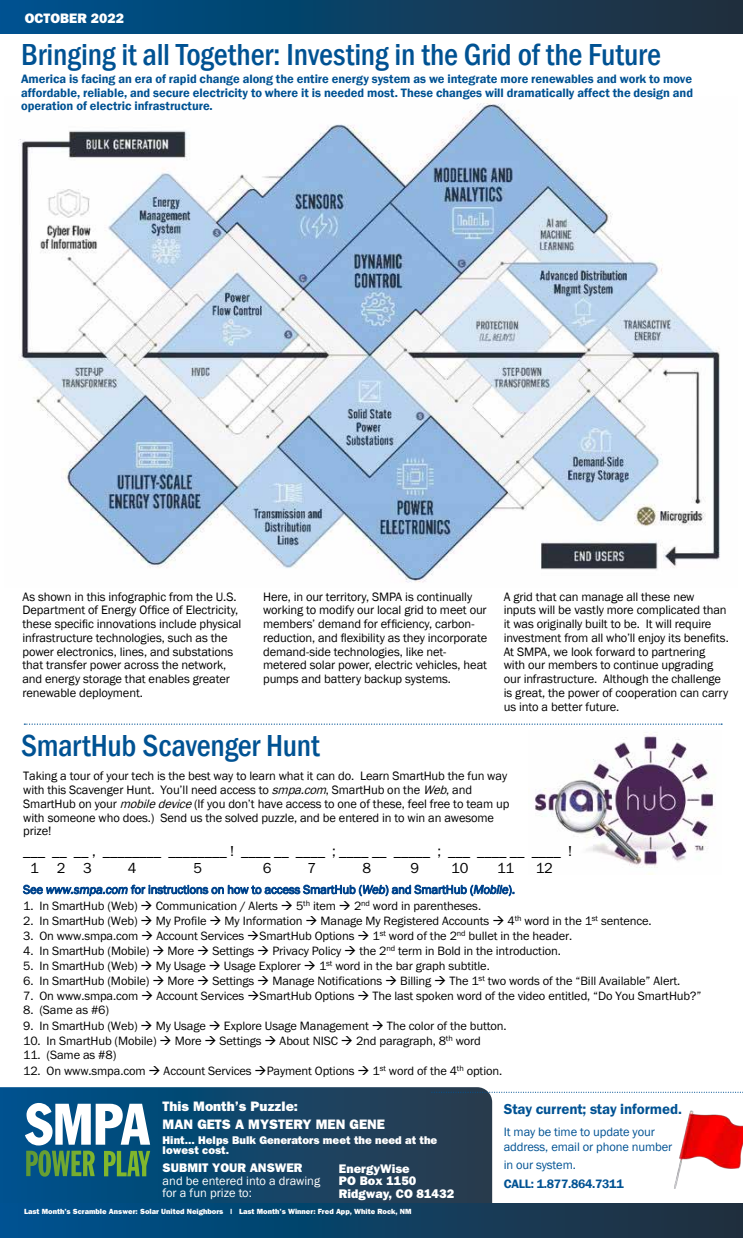
<style>
.page{position:relative;width:743px;height:1238px;background:#fff}
.page>*{position:absolute;margin:0;border:0;box-sizing:border-box;transform-origin:0 0}
.t1{font:500 condensed 31.25px "Franklin Gothic";letter-spacing:-.005em;color:#005293}
.t2{font:15px/16.5px "Franklin Gothic URW Boo";color:#000}
.t3{font:15px "Franklin Gothic URW Dem";letter-spacing:-.01em;color:#005293}
.t4{font:800 13.75px/18.1px "Franklin Gothic";color:#fff}
.t5{font:12.5px/13.8px "Franklin Gothic";letter-spacing:-.01em;color:#000}
.t6{font:12.5px "Franklin Gothic URW Boo";letter-spacing:-.01em;color:#000}
.t7{font:600 12.5px/13.8px "Franklin Gothic";letter-spacing:-.005em;color:#005293;text-align:justify}
.t8{font:12.5px "Franklin Gothic URW Boo";letter-spacing:-.01em;color:#00448d}
.t9{font:12.5px/15px "Franklin Gothic";letter-spacing:-.01em;color:#005293}
.t10{font:800 12.5px/12.5px "Franklin Gothic";color:#fff}
.t11{font:12.5px/12.5px "Franklin Gothic";color:#fff}
.t12{font:800 11.25px/10px "Franklin Gothic";color:#fff}
.t13{font:800 7.5px "Franklin Gothic";color:#fff}
.s1{font-style:italic}
.s2{font-family:"Franklin Gothic URW Boo Ita"}
</style>
<div class="page">
<img style="left:19px;top:101px;width:701px;height:482px">
<svg style="left:0;top:1087px;width:492px;height:116px;background:#144568"></svg>
<div style="left:0;top:0;width:742px;height:33px;background:linear-gradient(to right,#00528f,#232e3a)"></div>
<div style="left:0;top:1203px;width:742px;height:35px;background:linear-gradient(to right,#005390,#222f3b)"></div>
<svg style="left:25px;top:1103px;width:125px;height:73px"></svg>
<svg style="left:24px;top:723px;width:698px;height:2px"></svg>
<svg style="left:432px;top:1091px;width:309px;height:1px"></svg>
<img style="left:535px;top:732px;width:180px;height:142px">
<img style="left:674px;top:1110px;width:68px;height:79px">
<p class="t4" style="left:25px;top:9px;width:100px">OCTOBER 2022</p>
<h1 class="t1" style="left:21px;top:34px;width:641px">Bringing it all Together: Investing in the Grid of the Future</h1>
<p class="t7" style="left:21px;top:72px;width:673px">America is facing an era of rapid change along the entire energy system as we integrate more renewables and work to move affordable, reliable, and secure electricity to where it is needed most. These changes will dramatically affect the design and operation of electric infrastructure.</p>
<p class="t5" style="left:22px;top:590px;width:220px">As shown in this infographic from the U.S.<br>Department of Energy Office of Electricity, these specific innovations include physical infrastructure technologies, such as the power electronics, lines, and substations that transfer power across the network, and energy storage that enables greater renewable deployment.</p>
<p class="t5" style="left:263px;top:590px;width:226px">Here, in our territory, SMPA is continually working to modify our local grid to meet our members’ demand for efficiency, carbon&shy;reduction, and flexibility as they incorporate demand-side technologies, like net&shy;metered solar power, electric vehicles, heat pumps and battery backup systems.</p>
<p class="t5" style="left:503px;top:590px;width:227px">A grid that can manage all these new inputs will be vastly more complicated than it was originally built to be. It will require investment from all who’ll enjoy its benefits.<br>At SMPA, we look forward to partnering with our members to continue upgrading our infrastructure. Although the challenge is great, the power of cooperation can carry us into a better future.</p>
<h1 class="t1" style="left:21px;top:725px;width:300px">SmartHub Scavenger Hunt</h1>
<p class="t5" style="left:23px;top:769px;width:487px">Taking a tour of your tech is the best way to learn what it can do. Learn SmartHub the fun way with this Scavenger Hunt. You’ll need access to <span class="s1">smpa.com</span>, SmartHub on the <span class="s1">Web</span>, and SmartHub on your <span class="s1">mobiledevice</span>(If you don’t have access to one of these, feel free to team up with someone who does.) Send us the solved puzzle, and be entered in to win an awesome prize!</p>
<p class="t2" style="left:30px;top:843px;width:543px;text-indent:-7px">___ __ __ , ________ ________ ! ____ __ ____ ; ____ __ _____ ; ___ ____ __ ____ !<br>1 2 3</p>
<p class="t2" style="left:128px;top:859px;width:10px">4</p>
<p class="t2" style="left:193px;top:859px;width:10px">5</p>
<p class="t2" style="left:263px;top:859px;width:10px">6</p>
<p class="t2" style="left:307px;top:859px;width:10px">7</p>
<p class="t2" style="left:362px;top:859px;width:10px">8</p>
<p class="t2" style="left:410px;top:859px;width:10px">9</p>
<p class="t2" style="left:451px;top:859px;width:19px">10</p>
<p class="t2" style="left:497px;top:859px;width:19px">11</p>
<p class="t2" style="left:535px;top:859px;width:19px">12</p>
<p class="t8" style="left:23px;top:881px;width:493px">See <span class="s2">www.smpa.com</span> for instructions on how to access SmartHub (<span class="s2">Web</span>) and SmartHub (<span class="s2">Mobile</span>).</p>
<p class="t6" style="left:23px;top:898px;width:459px">1. In SmartHub (Web) → Communication / Alerts → 5<sup>th</sup> item → 2<sup>nd</sup> word in parentheses.</p>
<p class="t6" style="left:23px;top:913px;width:630px">2. In SmartHub (Web) → My Profile → My Information → Manage My Registered Accounts → 4<sup>th</sup> word in the 1<sup>st</sup> sentence.</p>
<p class="t6" style="left:23px;top:928px;width:550px">3. On www.smpa.com → Account Services →SmartHub Options → 1<sup>st</sup> word of the 2<sup>nd</sup> bullet in the header.</p>
<p class="t6" style="left:23px;top:943px;width:539px">4. In SmartHub (Mobile) → More → Settings → Privacy Policy → the 2<sup>nd</sup> term in Bold in the introduction.</p>
<p class="t6" style="left:23px;top:958px;width:468px">5. In SmartHub (Web) → My Usage → Usage Explorer → 1<sup>st</sup> word in the bar graph subtitle.</p>
<p class="t6" style="left:23px;top:973px;width:658px">6. In SmartHub (Mobile) → More → Settings → Manage Notifications → Billing → The 1<sup>st</sup> two words of the “Bill Available” Alert.</p>
<p class="t6" style="left:23px;top:988px;width:679px">7. On www.smpa.com → Account Services →SmartHub Options → The last spoken word of the video entitled, “Do You SmartHub?”</p>
<p class="t6" style="left:23px;top:1001px;width:87px">8. (Same as #6)</p>
<p class="t6" style="left:23px;top:1018px;width:485px">9. In SmartHub (Web) → My Usage → Explore Usage Management → The color of the button.</p>
<p class="t6" style="left:23px;top:1033px;width:459px">10. In SmartHub (Mobile) → More → Settings → About NISC → 2nd paragraph, 8<sup>th</sup> word</p>
<p class="t6" style="left:23px;top:1046px;width:95px">11. (Same as #8)</p>
<p class="t6" style="left:23px;top:1063px;width:480px">12. On www.smpa.com → Account Services →Payment Options → 1<sup>st</sup> word of the 4<sup>th</sup> option.</p>
<p class="t4" style="left:163px;top:1096px;width:224px">This Month’s Puzzle:<br>MAN GETS A MYSTERY MEN GENE</p>
<p class="t12" style="left:163px;top:1135px;width:276px">Hint... Helps Bulk Generators meet the need at the lowest cost.</p>
<p class="t10" style="left:163px;top:1161px;width:141px">SUBMIT YOUR ANSWER</p>
<p class="t11" style="left:163px;top:1174px;width:159px">and be entered into a drawing for a fun prize to:</p>
<p class="t10" style="left:339px;top:1162px;width:117px">EnergyWise<br>PO Box 1150<br>Ridgway, CO 81432</p>
<p class="t13" style="left:24px;top:1207px;width:389px">Last Month’s Scramble Answer: Solar United Neighbors | Last Month’s Winner: Fred App, White Rock, NM</p>
<p class="t3" style="left:503px;top:1099px;width:180px">Stay current; stay informed.</p>
<p class="t9" style="left:503px;top:1125px;width:170px">It may be time to update your address, email or phone number</p>
<p class="t9" style="left:503px;top:1157px;width:74px">in our system.</p>
<p class="t7" style="left:503px;top:1177px;width:121px">CALL: 1.877.864.7311</p>
</div>
